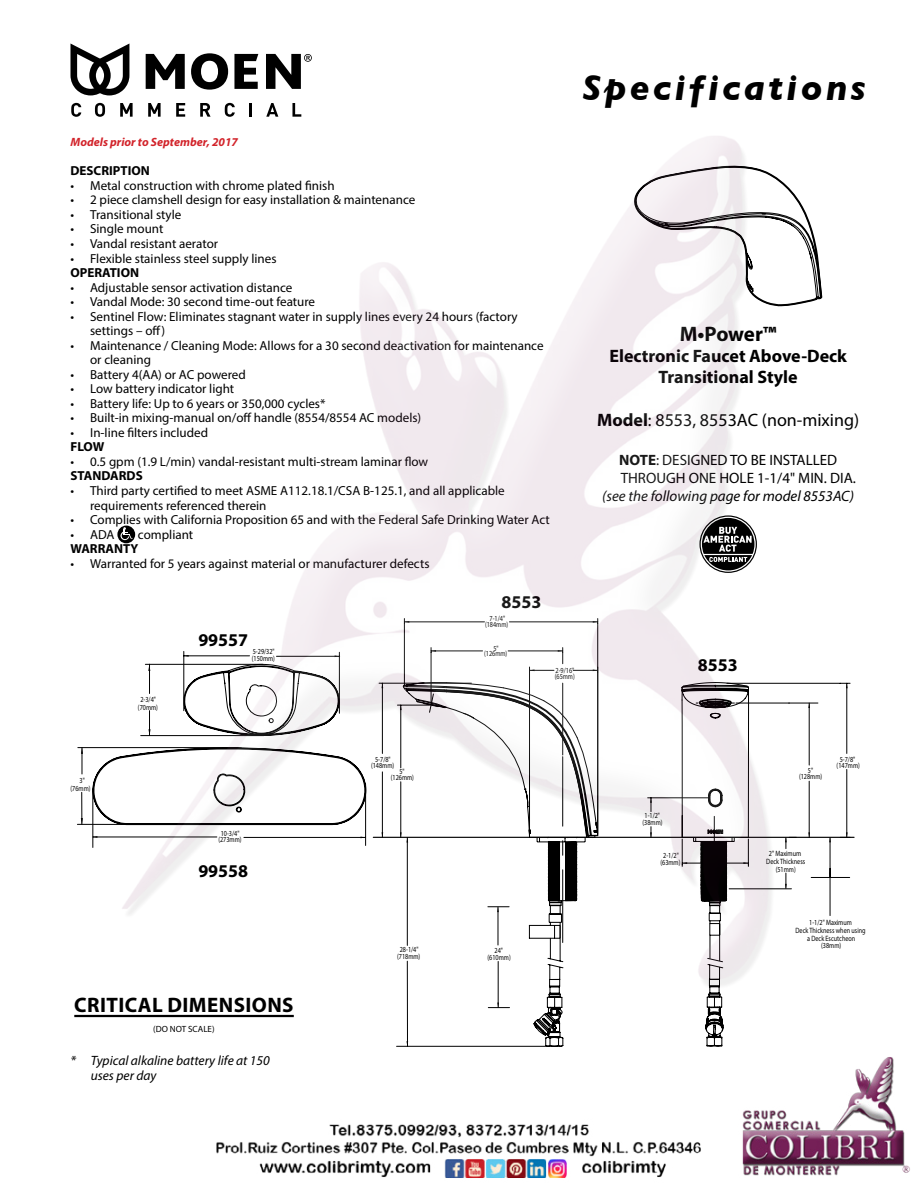
<style>
.page{position:relative;width:918px;height:1188px;background:#fff}
.page>*{position:absolute;margin:0;border:0;box-sizing:border-box;transform-origin:0 0}
.t1{font:italic 700 36px "Gill Sans";letter-spacing:.09em;color:#000}
.t2{font:700 21px "Myriad Pro";letter-spacing:.02em;color:#000}
.t3{font:700 18px/21px "Myriad Pro";color:#000;text-align:center}
.t4{font:18px "Myriad Pro";color:#000}
.t5{font:15px/18px "Myriad Pro";color:#000}
.t6{font:italic 15px "Myriad Pro";color:#000}
.t7{font:italic 13.5px/15px "Myriad Pro";color:#000}
.t8{font:13.05px/14.5px "Myriad Pro";color:#000}
.t9{font:700 13.05px "Myriad Pro";color:#000}
.t10{font:italic 700 12px "Myriad Pro";color:#d2232a}
.t11{font:9px "Myriad Pro";color:#000}
.t12{font:7.65px/7.6px "Myriad Pro";color:#000;text-align:center;scale:.8 1}
.s1{font-weight:700}
</style>
<div class="page">
<svg style="left:70px;top:44px;width:59px;height:28px"></svg>
<svg style="left:146px;top:54px;width:39px;height:18px"></svg>
<svg style="left:191px;top:53px;width:37px;height:19px"></svg>
<svg style="left:234px;top:54px;width:24px;height:18px"></svg>
<svg style="left:266px;top:54px;width:46px;height:18px"></svg>
<img style="left:70px;top:72px;width:785px;height:975px">
<img style="left:743px;top:1057px;width:167px;height:119px">
<img style="left:216px;top:1112px;width:547px;height:66px">
<h1 class="t1" style="left:583px;top:67px;width:284px">Specifications</h1>
<p class="t10" style="left:70px;top:134px;width:169px">Models prior to September, 2017</p>
<p class="t9" style="left:70px;top:162px;width:81px">DESCRIPTION</p>
<p class="t8" style="left:70px;top:178px;width:266px">• Metal construction with chrome plated finish</p>
<p class="t8" style="left:70px;top:193px;width:346px">• 2 piece clamshell design for easy installation &amp; maintenance</p>
<p class="t8" style="left:70px;top:207px;width:112px">• Transitional style</p>
<p class="t8" style="left:70px;top:222px;width:94px">• Single mount</p>
<p class="t8" style="left:70px;top:236px;width:149px">• Vandal resistant aerator</p>
<p class="t8" style="left:70px;top:251px;width:208px">• Flexible stainless steel supply lines</p>
<p class="t9" style="left:70px;top:264px;width:70px">OPERATION</p>
<p class="t8" style="left:70px;top:280px;width:223px">• Adjustable sensor activation distance</p>
<p class="t8" style="left:70px;top:294px;width:246px">• Vandal Mode: 30 second time-out feature</p>
<p class="t8" style="left:90px;top:309px;width:429px;text-indent:-20px">• Sentinel Flow: Eliminates stagnant water in supply lines every 24 hours (factory settings – off)</p>
<p class="t8" style="left:90px;top:338px;width:455px;text-indent:-20px">• Maintenance / Cleaning Mode: Allows for a 30 second deactivation for maintenance or cleaning</p>
<p class="t8" style="left:70px;top:367px;width:177px">• Battery 4(AA) or AC powered</p>
<p class="t8" style="left:70px;top:381px;width:165px">• Low battery indicator light</p>
<p class="t8" style="left:70px;top:396px;width:257px">• Battery life: Up to 6 years or 350,000 cycles*</p>
<p class="t8" style="left:70px;top:410px;width:352px">• Built-in mixing-manual on/off handle (8554/8554 AC models)</p>
<p class="t8" style="left:70px;top:425px;width:139px">• In-line filters included</p>
<p class="t9" style="left:70px;top:438px;width:35px">FLOW</p>
<p class="t8" style="left:70px;top:454px;width:359px">• 0.5 gpm (1.9 L/min) vandal-resistant multi-stream laminar flow</p>
<p class="t9" style="left:70px;top:468px;width:74px">STANDARDS</p>
<p class="t8" style="left:90px;top:483px;width:416px;text-indent:-20px">• Third party certified to meet ASME A112.18.1/CSA B-125.1, and all applicable requirements referenced therein</p>
<p class="t8" style="left:70px;top:512px;width:481px">• Complies with California Proposition 65 and with the Federal Safe Drinking Water Act</p>
<p class="t8" style="left:70px;top:527px;width:46px">• ADA</p>
<p class="t8" style="left:138px;top:527px;width:57px">compliant</p>
<p class="t9" style="left:70px;top:540px;width:69px">WARRANTY</p>
<p class="t8" style="left:70px;top:556px;width:361px">• Warranted for 5 years against material or manufacturer defects</p>
<h3 class="t3" style="left:501px;top:591px;width:41px">8553</h3>
<p class="t12" style="left:138px;top:695px;width:27px;line-height:8.1px">2-3/4" (70mm)</p>
<h3 class="t3" style="left:198px;top:629px;width:51px">99557</h3>
<p class="t12" style="left:252px;top:648px;width:31px;line-height:7.1px;text-align:left">5-29/32" (150mm)</p>
<p class="t12" style="left:490px;top:615px;width:21px">7-1/4"</p>
<p class="t12" style="left:485px;top:620px;width:31px">(184mm)</p>
<p class="t12" style="left:484px;top:645px;width:31px;line-height:5.7px">5" (126mm)</p>
<p class="t12" style="left:555px;top:667px;width:27px;line-height:6.4px;text-align:left">2-9/16" (65mm)</p>
<h2 class="t2" style="left:680px;top:320px;width:98px">M•Power™</h2>
<h3 class="t3" style="left:609px;top:345px;width:239px">Electronic Faucet Above-Deck<br>Transitional Style</h3>
<h3 class="t4" style="left:597px;top:409px;width:264px"><span class="s1">Model</span>: 8553, 8553AC (non-mixing)</h3>
<p class="t5" style="left:619px;top:451px;width:238px"><span class="s1">NOTE</span>: DESIGNED TO BE INSTALLED<br>THROUGH ONE HOLE 1-1/4" MIN. DIA.</p>
<p class="t6" style="left:602px;top:487px;width:253px">(see the following page for model 8553AC)</p>
<h3 class="t3" style="left:698px;top:653px;width:41px">8553</h3>
<p class="t12" style="left:71px;top:777px;width:27px">3" (76mm)</p>
<p class="t12" style="left:218px;top:830px;width:31px;line-height:6.8px">10-3/4" (273mm)</p>
<h3 class="t3" style="left:198px;top:860px;width:51px">99558</h3>
<h2 class="t2" style="left:74px;top:991px;width:221px">CRITICAL DIMENSIONS</h2>
<p class="t11" style="left:153px;top:1023px;width:63px">(DO NOT SCALE)</p>
<p class="t7" style="left:91px;top:1053px;width:181px;text-indent:-20px">* Typical alkaline battery life at 150 uses per day</p>
<p class="t12" style="left:371px;top:756px;width:31px;line-height:6.8px">5-7/8" (148mm)</p>
<p class="t12" style="left:391px;top:768px;width:31px;line-height:6.4px">5" (126mm)</p>
<p class="t12" style="left:397px;top:946px;width:31px;line-height:7.1px">28-1/4" (718mm)</p>
<p class="t12" style="left:488px;top:947px;width:31px;line-height:6.9px">24" (610mm)</p>
<p class="t12" style="left:643px;top:811px;width:27px;text-align:left">1-1/2" (38mm)</p>
<p class="t12" style="left:660px;top:852px;width:27px;line-height:6.9px">2-1/2" (63mm)</p>
<p class="t12" style="left:799px;top:767px;width:31px;line-height:6.8px">5" (128mm)</p>
<p class="t12" style="left:837px;top:756px;width:31px;line-height:6.8px">5-7/8" (147mm)</p>
<p class="t12" style="left:766px;top:850px;width:50px">2" Maximum<br>Deck Thickness (51mm)</p>
<p class="t12" style="left:796px;top:919px;width:89px">1-1/2" Maximum<br>Deck Thickness when using a Deck Escutcheon (38mm)</p>
</div>
